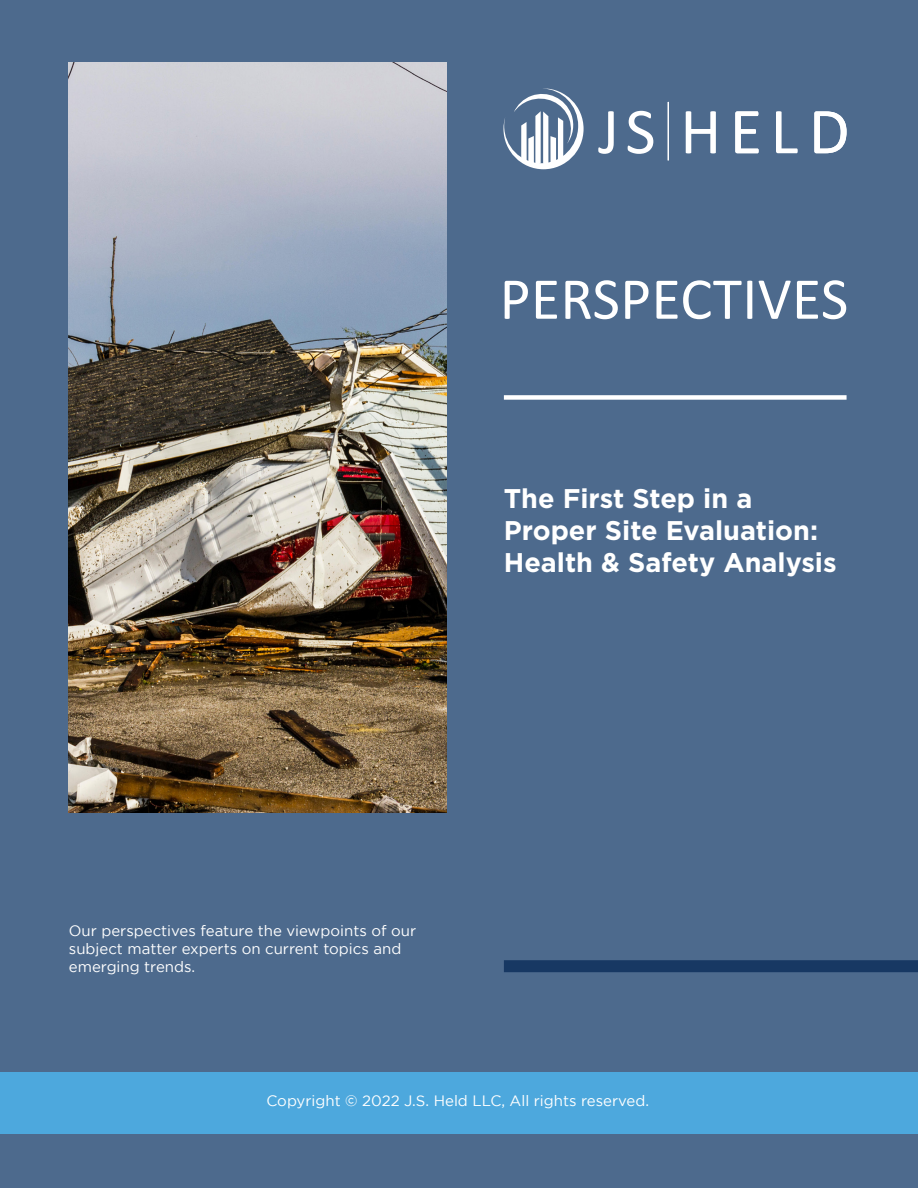
<style>
.page{position:relative;width:918px;height:1188px;background:#4d6a8d}
.page>*{position:absolute;margin:0;border:0;box-sizing:border-box;transform-origin:0 0}
.t1{font:60px "Calibri";letter-spacing:.005em;color:#fff}
.t2{font:700 27px/32.4px "Gotham";color:#fff}
.t3{font:15px/18px "Gotham";color:#fff}
</style>
<div class="page">
<div style="left:0;top:1072px;width:918px;height:62px;background:#4da8dd"></div>
<hr style="left:668px;top:102px;width:1px;height:58px;background:#fff">
<svg style="left:598px;top:111px;width:16px;height:43px"></svg>
<svg style="left:628px;top:111px;width:25px;height:43px"></svg>
<svg style="left:686px;top:111px;width:30px;height:42px"></svg>
<svg style="left:735px;top:111px;width:24px;height:42px"></svg>
<svg style="left:776px;top:111px;width:22px;height:42px"></svg>
<svg style="left:814px;top:111px;width:33px;height:42px"></svg>
<svg style="left:503px;top:88px;width:81px;height:81px"></svg>
<div style="left:504px;top:395px;width:343px;height:5px;background:#fff"></div>
<div style="left:504px;top:960px;width:414px;height:12px;background:#173863"></div>
<img style="left:69px;top:63px;width:377px;height:750px">
<h1 class="t1" style="left:500px;top:257px;width:350px">PERSPECTIVES</h1>
<p class="t2" style="left:504px;top:482px;width:334px">The First Step in a<br>Proper Site Evaluation:<br>Health &amp; Safety Analysis</p>
<p class="t3" style="left:69px;top:921px;width:349px">Our perspectives feature the viewpoints of our subject matter experts on current topics and emerging trends.</p>
<p class="t3" style="left:266px;top:1091px;width:384px">Copyright © 2022 J.S. Held LLC, All rights reserved.</p>
</div>
